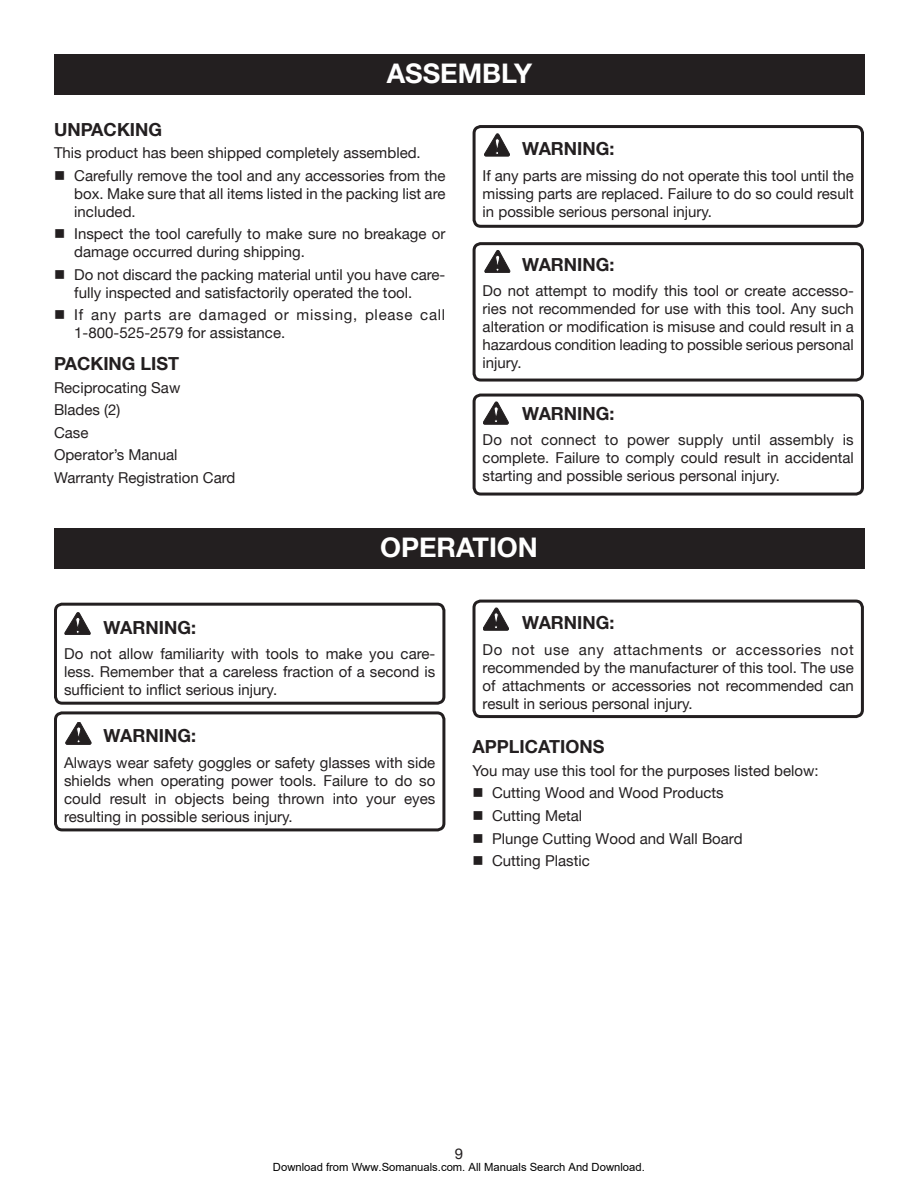
<style>
.page{position:relative;width:918px;height:1188px;background:#fff}
.page>*{position:absolute;margin:0;border:0;box-sizing:border-box;transform-origin:0 0}
.HEADING{font:700 27px "Helvetica Neue";color:#fff}
.Warning{font:700 18px "Helvetica Neue";color:#231f20}
.Heading_2{font:700 18px "Helvetica Neue";color:#231f20}
.Warning_Text{font:15px/18px "Helvetica Neue";color:#231f20;text-align:justify}
.step{font:15px/18px "Helvetica Neue";color:#231f20}
.Body_text{font:15px "Helvetica Neue";color:#231f20}
.step-2{font:15px/18px "Helvetica Neue";letter-spacing:.05em;color:#231f20}
.t1{font:11.25px "Arial";color:#000}
</style>
<div class="page">
<div style="left:54px;top:54px;width:811px;height:40px;background:#231f20"></div>
<div style="left:54px;top:529px;width:811px;height:40px;background:#231f20"></div>
<svg style="left:472px;top:599px;width:392px;height:118px"></svg>
<svg style="left:54px;top:602px;width:392px;height:101px"></svg>
<svg style="left:54px;top:711px;width:392px;height:119px"></svg>
<svg style="left:66px;top:722px;width:25px;height:22px"></svg>
<svg style="left:483px;top:608px;width:26px;height:22px"></svg>
<svg style="left:472px;top:242px;width:392px;height:138px"></svg>
<svg style="left:472px;top:125px;width:392px;height:101px"></svg>
<svg style="left:485px;top:250px;width:25px;height:23px"></svg>
<svg style="left:472px;top:393px;width:392px;height:101px"></svg>
<p class="HEADING" style="left:387px;top:56px;width:147px">ASSEMBLY</p>
<p class="Heading_2" style="left:54px;top:118px;width:110px">UNPACKING</p>
<p class="Warning_Text" style="left:54px;top:144px;width:368px">This product has been shipped completely assembled.</p>
<p class="step" style="left:74px;top:166px;width:373px;text-align:justify;text-indent:-20px">■ Carefully remove the tool and any accessories from the box. Make sure that all items listed in the packing list are included.</p>
<p class="step" style="left:74px;top:225px;width:373px;text-indent:-20px">■ Inspect the tool carefully to make sure no breakage or damage occurred during shipping.</p>
<p class="step" style="left:74px;top:265px;width:373px;text-indent:-20px">■ Do not discard the packing material until you have care&shy;fully inspected and satisfactorily operated the tool.</p>
<p class="step-2" style="left:74px;top:306px;width:372px;text-indent:-20px">■ If any parts are damaged or missing, please call<br>1-800-525-2579 for assistance.</p>
<p class="Heading_2" style="left:54px;top:353px;width:127px">PACKING LIST</p>
<p class="Body_text" style="left:54px;top:379px;width:128px">Reciprocating Saw</p>
<p class="Body_text" style="left:54px;top:401px;width:68px">Blades (2)</p>
<p class="Body_text" style="left:54px;top:424px;width:36px">Case</p>
<p class="Body_text" style="left:54px;top:446px;width:125px">Operator’s Manual</p>
<p class="Body_text" style="left:54px;top:469px;width:183px">Warranty Registration Card</p>
<p class="Warning" style="left:522px;top:138px;width:94px">WARNING:</p>
<p class="Warning_Text" style="left:483px;top:166px;width:373px">If any parts are missing do not operate this tool until the missing parts are replaced. Failure to do so could result in possible serious personal injury.</p>
<p class="Warning" style="left:522px;top:253px;width:94px">WARNING:</p>
<p class="Warning_Text" style="left:483px;top:281px;width:373px">Do not attempt to modify this tool or create accesso&shy;ries not recommended for use with this tool. Any such alteration or modification is misuse and could result in a hazardous condition leading to possible serious personal injury.</p>
<p class="Warning" style="left:522px;top:402px;width:94px">WARNING:</p>
<p class="Warning_Text" style="left:483px;top:431px;width:373px">Do not connect to power supply until assembly is complete. Failure to comply could result in accidental starting and possible serious personal injury.</p>
<p class="HEADING" style="left:380px;top:531px;width:159px">OPERATION</p>
<p class="Warning" style="left:104px;top:616px;width:94px">WARNING:</p>
<p class="Warning_Text" style="left:64px;top:645px;width:373px">Do not allow familiarity with tools to make you care&shy;less. Remember that a careless fraction of a second is sufficient to inflict serious injury.</p>
<p class="Warning" style="left:104px;top:725px;width:94px">WARNING:</p>
<p class="Warning_Text" style="left:64px;top:753px;width:373px">Always wear safety goggles or safety glasses with side shields when operating power tools. Failure to do so could result in objects being thrown into your eyes resulting in possible serious injury.</p>
<p class="Warning" style="left:522px;top:612px;width:94px">WARNING:</p>
<p class="Warning_Text" style="left:483px;top:640px;width:373px">Do not use any attachments or accessories not recommended by the manufacturer of this tool. The use of attachments or accessories not recommended can result in serious personal injury.</p>
<p class="Heading_2" style="left:472px;top:736px;width:133px">APPLICATIONS</p>
<p class="Body_text" style="left:472px;top:762px;width:348px">You may use this tool for the purposes listed below:</p>
<p class="Warning_Text" style="left:472px;top:784px;width:253px">■ Cutting Wood and Wood Products</p>
<p class="Warning_Text" style="left:472px;top:806px;width:111px">■ Cutting Metal</p>
<p class="Warning_Text" style="left:472px;top:829px;width:272px">■ Plunge Cutting Wood and Wall Board</p>
<p class="Warning_Text" style="left:472px;top:852px;width:119px">■ Cutting Plastic</p>
<p class="Warning_Text" style="left:455px;top:1145px;width:10px">9</p>
<p class="t1" style="left:273px;top:1160px;width:373px">Download from Www.Somanuals.com. All Manuals Search And Download.</p>
</div>
